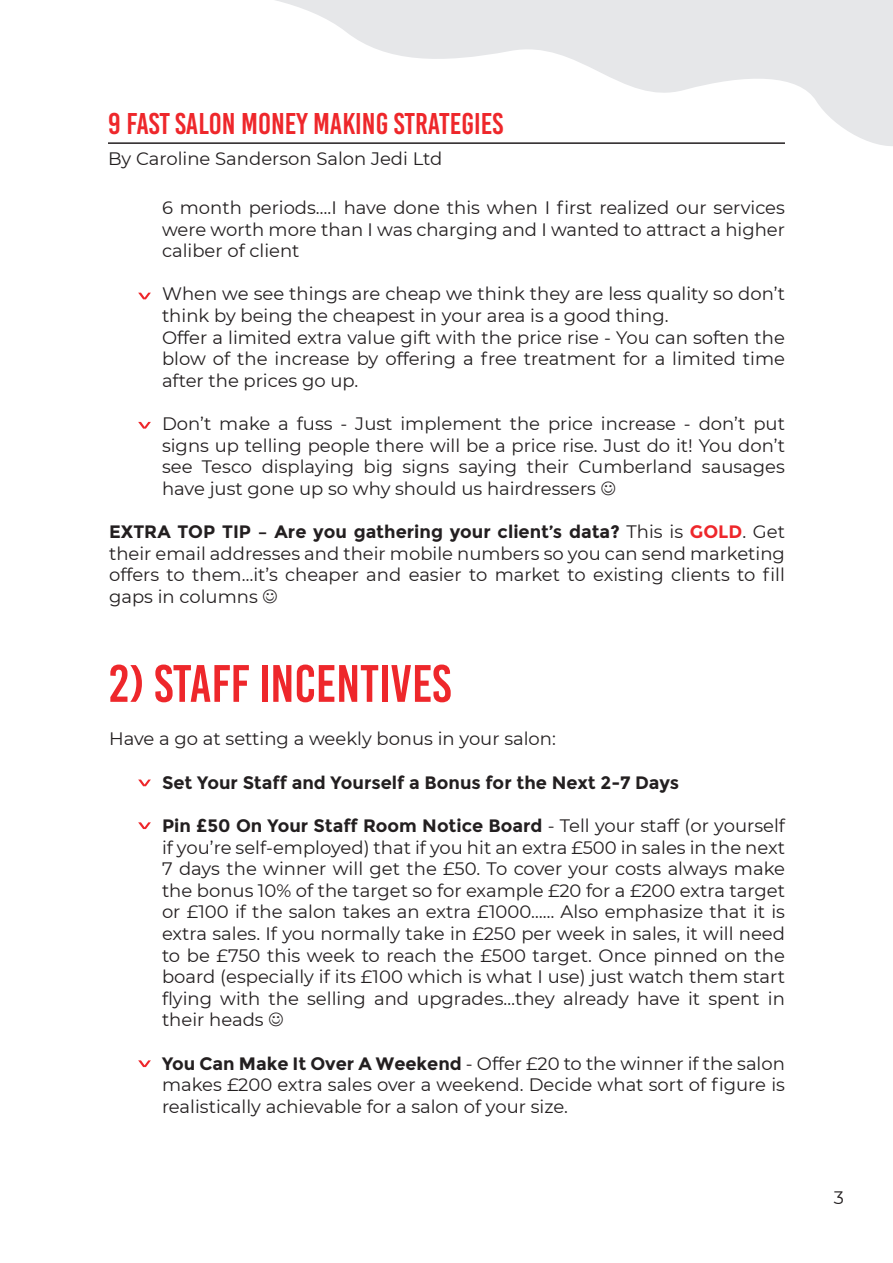
<style>
.page{position:relative;width:893px;height:1263px;background:#fff}
.page>*{position:absolute;margin:0;border:0;box-sizing:border-box;transform-origin:0 0}
.t1{font:52.5px "Bebas Kai";color:#ee272b}
.t2{font:30px "Bebas Kai";color:#ee272b}
.t3{font:18px/21.6px "Montserrat";color:#231f20;text-align:justify}
.t4{font:700 18px "Montserrat";color:#231f20}
.s1{font-weight:700}
.s2{font-weight:700;color:#ee272b}
</style>
<div class="page">
<svg style="left:108px;top:0;width:785px;height:146px"></svg>
<svg style="left:138px;top:293px;width:13px;height:6px"></svg>
<svg style="left:138px;top:422px;width:13px;height:7px"></svg>
<svg style="left:138px;top:779px;width:13px;height:7px"></svg>
<svg style="left:138px;top:822px;width:13px;height:7px"></svg>
<svg style="left:138px;top:1060px;width:13px;height:7px"></svg>
<h2 class="t2" style="left:108px;top:107px;width:397px">9 FAST SALON MONEY MAKING STRATEGIES</h2>
<p class="t3" style="left:108px;top:147px;width:336px">By Caroline Sanderson Salon Jedi Ltd</p>
<p class="t3" style="left:162px;top:196px;width:625px">6 month periods….I have done this when I first realized our services were worth more than I was charging and I wanted to attract a higher caliber of client</p>
<p class="t3" style="left:162px;top:283px;width:625px;text-align:left">When we see things are cheap we think they are less quality so don’t think by being the cheapest in your area is a good thing.<br>Offer a limited extra value gift with the price rise - You can soften the blow of the increase by offering a free treatment for a limited time after the prices go up.</p>
<p class="t3" style="left:162px;top:412px;width:624px">Don’t make a fuss - Just implement the price increase - don’t put signs up telling people there will be a price rise. Just do it! You don’t see Tesco displaying big signs saying their Cumberland sausages have just gone up so why should us hairdressers</p>
<p class="t3" style="left:109px;top:520px;width:677px"><span class="s1">EXTRA TOP TIP – Are you gathering your client’s data?</span> This is <span class="s2">GOLD</span>. Get their email addresses and their mobile numbers so you can send marketing offers to them…it’s cheaper and easier to market to existing clients to fill gaps in columns</p>
<h1 class="t1" style="left:109px;top:655px;width:343px">2) STAFF INCENTIVES</h1>
<p class="t3" style="left:109px;top:727px;width:448px">Have a go at setting a weekly bonus in your salon:</p>
<p class="t4" style="left:162px;top:772px;width:519px">Set Your Staff and Yourself a Bonus for the Next 2-7 Days</p>
<p class="t3" style="left:162px;top:814px;width:625px"><span class="s1">Pin £50 On Your Staff Room Notice Board</span> - Tell your staff (or yourself if you’re self-employed) that if you hit an extra £500 in sales in the next 7 days the winner will get the £50. To cover your costs always make the bonus 10% of the target so for example £20 for a £200 extra target or £100 if the salon takes an extra £1000…… Also emphasize that it is extra sales. If you normally take in £250 per week in sales, it will need to be £750 this week to reach the £500 target. Once pinned on the board (especially if its £100 which is what I use) just watch them start flying with the selling and upgrades…they already have it spent in their heads</p>
<p class="t3" style="left:162px;top:1052px;width:624px"><span class="s1">You Can Make It Over A Weekend</span> - Offer £20 to the winner if the salon makes £200 extra sales over a weekend. Decide what sort of figure is realistically achievable for a salon of your size.</p>
<p class="t3" style="left:834px;top:1186px;width:12px">3</p>
</div>
